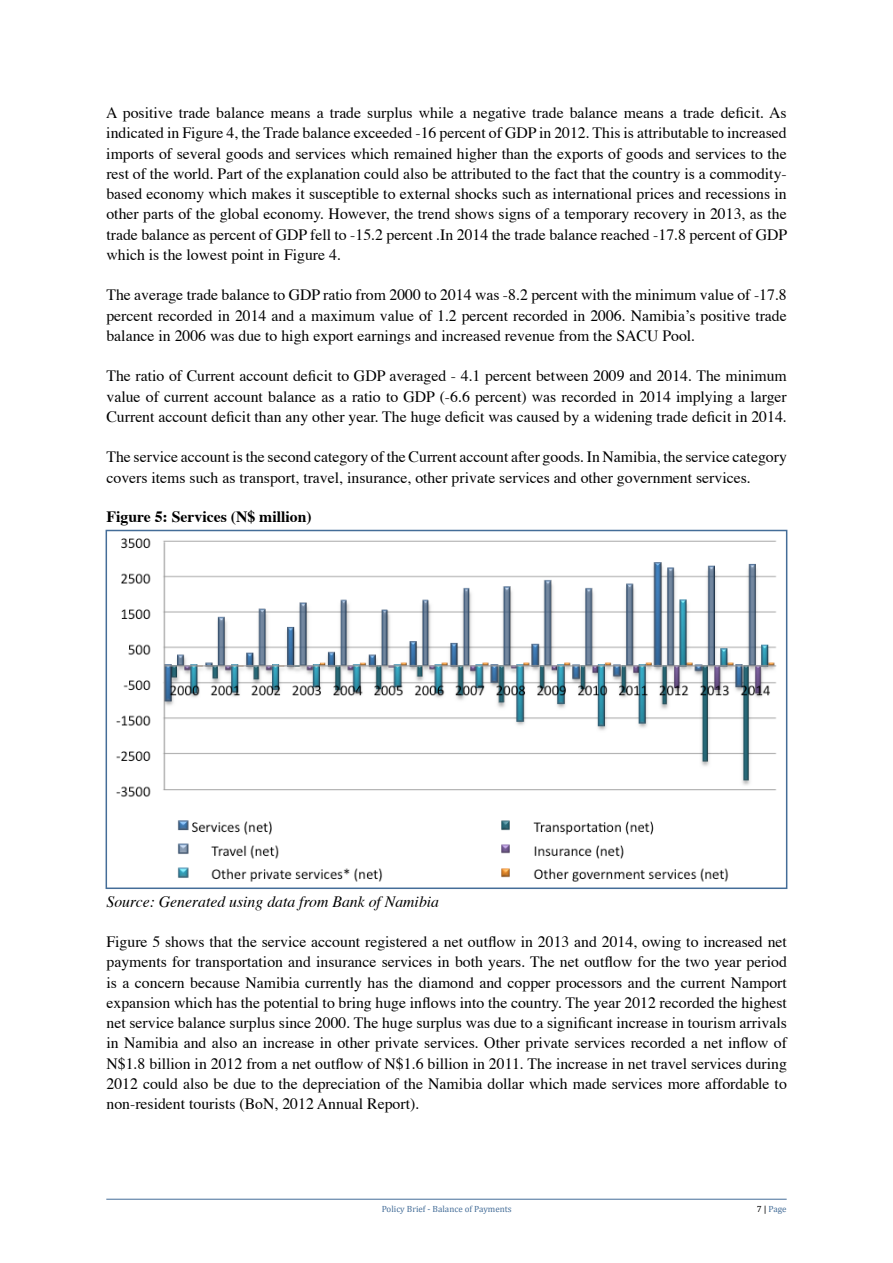
<style>
.page{position:relative;width:893px;height:1263px;background:#fff}
.page>*{position:absolute;margin:0;border:0;box-sizing:border-box;transform-origin:0 0}
.t1{font:15.75px/20.2px "Times";color:#000;text-align:justify}
.t2{font:italic 15.75px "Times";color:#000}
.t3{font:700 15.75px "Times";color:#000}
.t4{font:9px "Cambria";color:#446d98}
.s1{color:#000}
</style>
<div class="page">
<hr style="left:106px;top:1199px;width:681px;height:1px;background:#446d98">
<img style="left:116px;top:538px;width:661px;height:344px">
<div style="left:106px;top:530px;width:681px;height:359px;border:2px solid #446d98"></div>
<p class="t1" style="left:106px;top:104px;width:683px">A positive trade balance means a trade surplus while a negative trade balance means a trade deficit. As indicated in Figure 4, the Trade balance exceeded -16 percent of GDP in 2012. This is attributable to increased imports of several goods and services which remained higher than the exports of goods and services to the rest of the world. Part of the explanation could also be attributed to the fact that the country is a commodity&shy;based economy which makes it susceptible to external shocks such as international prices and recessions in other parts of the global economy. However, the trend shows signs of a temporary recovery in 2013, as the trade balance as percent of GDP fell to -15.2 percent .In 2014 the trade balance reached -17.8 percent of GDP which is the lowest point in Figure 4.</p>
<p class="t1" style="left:106px;top:286px;width:682px">The average trade balance to GDP ratio from 2000 to 2014 was -8.2 percent with the minimum value of -17.8 percent recorded in 2014 and a maximum value of 1.2 percent recorded in 2006. Namibia’s positive trade balance in 2006 was due to high export earnings and increased revenue from the SACU Pool.</p>
<p class="t1" style="left:106px;top:367px;width:682px">The ratio of Current account deficit to GDP averaged - 4.1 percent between 2009 and 2014. The minimum value of current account balance as a ratio to GDP (-6.6 percent) was recorded in 2014 implying a larger Current account deficit than any other year. The huge deficit was caused by a widening trade deficit in 2014.</p>
<p class="t1" style="left:106px;top:448px;width:682px">The service account is the second category of the Current account after goods. In Namibia, the service category covers items such as transport, travel, insurance, other private services and other government services.</p>
<p class="t3" style="left:106px;top:507px;width:207px">Figure 5: Services (N$ million)</p>
<p class="t2" style="left:106px;top:891px;width:334px">Source: Generated using data from Bank of Namibia</p>
<p class="t1" style="left:106px;top:932px;width:682px">Figure 5 shows that the service account registered a net outflow in 2013 and 2014, owing to increased net payments for transportation and insurance services in both years. The net outflow for the two year period is a concern because Namibia currently has the diamond and copper processors and the current Namport expansion which has the potential to bring huge inflows into the country. The year 2012 recorded the highest net service balance surplus since 2000. The huge surplus was due to a significant increase in tourism arrivals in Namibia and also an increase in other private services. Other private services recorded a net inflow of N$1.8 billion in 2012 from a net outflow of N$1.6 billion in 2011. The increase in net travel services during 2012 could also be due to the depreciation of the Namibia dollar which made services more affordable to non-resident tourists (BoN, 2012 Annual Report).</p>
<p class="t4" style="left:382px;top:1203px;width:132px">Policy Brief - Balance of Payments</p>
<p class="t4" style="left:757px;top:1203px;width:31px"><span class="s1">7 |</span> Page</p>
</div>
